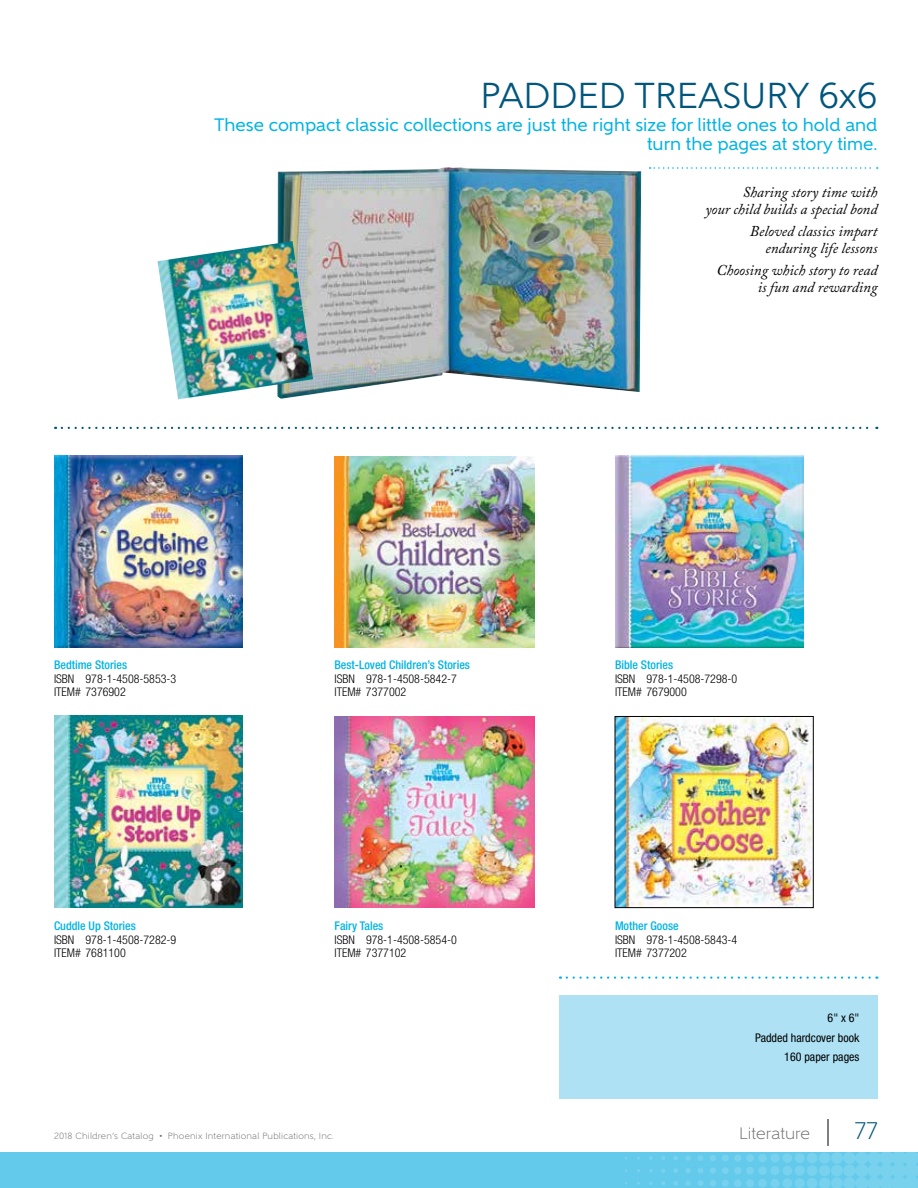
<style>
.page{position:relative;width:918px;height:1188px;background:#fff}
.page>*{position:absolute;margin:0;border:0;box-sizing:border-box;transform-origin:0 0}
.t1{font:36px "Gentleman 500";color:#00567d}
.t2{font:300 24px "Gentleman 400";color:#00567d}
.t3{font:18px/19.5px "Gentleman 600";color:#00b3e3;text-align:right}
.t4{font:300 16.5px "Gentleman 400";letter-spacing:.005em;color:#6d6e71}
.t5{font:italic 15px/16.5px "Adobe Caslon Pro";color:#000;text-align:right}
.t6{font:300 condensed 12px/13.5px "Helvetica Neue LT Std";color:#000}
.t7{font:500 condensed 12px "Helvetica Neue LT Std";color:#00b3e3}
.t8{font:condensed 12px/19.5px "Helvetica Neue LT Std";color:#000;text-align:right}
.t9{font:300 9px "Gentleman 400";letter-spacing:.025em;color:#6d6e71}
.s1{font-size:6px}
</style>
<div class="page">
<div style="left:0;top:1152px;width:918px;height:36px;background:#63caeb"></div>
<svg style="left:625px;top:1152px;width:293px;height:36px"></svg>
<svg style="left:828px;top:1119px;width:1px;height:27px"></svg>
<img style="left:277px;top:167px;width:364px;height:228px">
<svg style="left:650px;top:167px;width:228px;height:2px"></svg>
<img style="left:335px;top:456px;width:200px;height:191px">
<img style="left:54px;top:456px;width:188px;height:191px">
<img style="left:617px;top:718px;width:195px;height:188px">
<div style="left:615px;top:716px;width:199px;height:192px;border:1px solid #000"></div>
<img style="left:615px;top:455px;width:188px;height:192px">
<img style="left:54px;top:715px;width:188px;height:193px">
<img style="left:335px;top:716px;width:200px;height:192px">
<svg style="left:567px;top:976px;width:310px;height:3px"></svg>
<div style="left:559px;top:996px;width:319px;height:103px;background:#aee1f4"></div>
<svg style="left:62px;top:427px;width:815px;height:2px"></svg>
<img style="left:158px;top:241px;width:155px;height:158px">
<h1 class="t1" style="left:481px;top:74px;width:398px">PADDED TREASURY 6x6</h1>
<h3 class="t3" style="left:214px;top:114px;width:665px">These compact classic collections are just the right size for little ones to hold and turn the pages at story time.</h3>
<p class="t5" style="left:706px;top:184px;width:173px">Sharing story time with<br>your child builds a special bond</p>
<p class="t5" style="left:750px;top:223px;width:129px">Beloved classics impart enduring life lessons</p>
<p class="t5" style="left:716px;top:262px;width:163px">Choosing which story to read is fun and rewarding</p>
<p class="t7" style="left:54px;top:658px;width:75px">Bedtime Stories</p>
<p class="t6" style="left:54px;top:672px;width:124px">ISBN 978-1-4508-5853-3<br>ITEM# 7376902</p>
<p class="t7" style="left:54px;top:919px;width:83px">Cuddle Up Stories</p>
<p class="t6" style="left:54px;top:932px;width:124px">ISBN 978-1-4508-7282-9<br>ITEM# 7681100</p>
<p class="t7" style="left:334px;top:658px;width:137px">Best-Loved Children’s Stories</p>
<p class="t6" style="left:334px;top:672px;width:124px">ISBN 978-1-4508-5842-7<br>ITEM# 7377002</p>
<p class="t7" style="left:334px;top:919px;width:50px">Fairy Tales</p>
<p class="t6" style="left:334px;top:932px;width:124px">ISBN 978-1-4508-5854-0<br>ITEM# 7377102</p>
<p class="t7" style="left:615px;top:658px;width:60px">Bible Stories</p>
<p class="t6" style="left:615px;top:672px;width:124px">ISBN 978-1-4508-7298-0<br>ITEM# 7679000</p>
<p class="t7" style="left:615px;top:919px;width:65px">Mother Goose</p>
<p class="t6" style="left:615px;top:932px;width:124px">ISBN 978-1-4508-5843-4<br>ITEM# 7377202</p>
<p class="t8" style="left:755px;top:1008px;width:106px">6" x 6"<br>Padded hardcover book<br>160 paper pages</p>
<p class="t9" style="left:54px;top:1130px;width:281px">2018 Children’s Catalog <span class="s1">•</span> Phoenix International Publications, Inc.</p>
<h3 class="t4" style="left:739px;top:1123px;width:72px">Literature</h3>
<h2 class="t2" style="left:855px;top:1116px;width:24px">77</h2>
</div>
